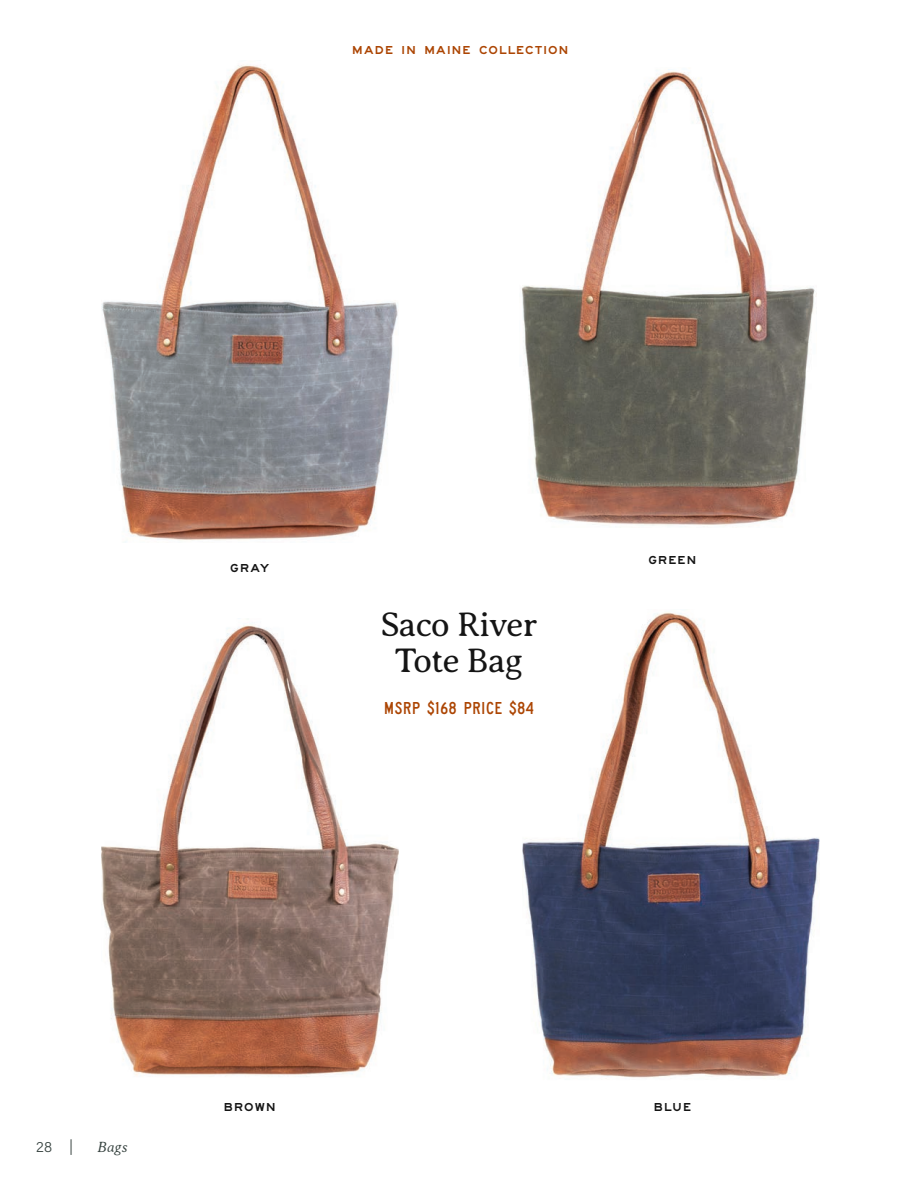
<style>
.page{position:relative;width:918px;height:1188px;background:#fff}
.page>*{position:absolute;margin:0;border:0;box-sizing:border-box;transform-origin:0 0}
.Heading_2{font:300 34.5px/36px "Averia Serif Libre";letter-spacing:-.025em;color:#151515;text-align:center}
.Price{font:18px "Saa Series CD";letter-spacing:.01em;color:#ac4503}
.Paragraph_Large{font:italic 300 15px "Averia Serif Libre";color:#384441}
.Paragraph_Large-2{font:300 15px "Acumin Pro";color:#384441}
.Heading_4{font:12px "Saa Series FD";letter-spacing:.1em;color:#ac4503}
.Heading_4-2{font:12px "Saa Series FD";letter-spacing:.1em;color:#151515}
</style>
<div class="page">
<img style="left:101px;top:624px;width:297px;height:453px">
<img style="left:521px;top:69px;width:296px;height:457px">
<img style="left:101px;top:65px;width:297px;height:478px">
<img style="left:522px;top:612px;width:298px;height:467px">
<p class="Heading_4" style="left:352px;top:43px;width:218px">MADE IN MAINE COLLECTION</p>
<p class="Heading_4-2" style="left:230px;top:562px;width:40px">GRAY</p>
<p class="Heading_2" style="left:380px;top:607px;width:159px">Saco River<br>Tote Bag</p>
<p class="Price" style="left:384px;top:698px;width:152px">MSRP $168 PRICE $84</p>
<p class="Heading_4-2" style="left:648px;top:554px;width:49px">GREEN</p>
<p class="Paragraph_Large-2" style="left:36px;top:1136px;width:39px">28 |</p>
<p class="Paragraph_Large" style="left:98px;top:1138px;width:32px">Bags</p>
<p class="Heading_4-2" style="left:224px;top:1100px;width:53px">BROWN</p>
<p class="Heading_4-2" style="left:654px;top:1100px;width:39px">BLUE</p>
</div>
